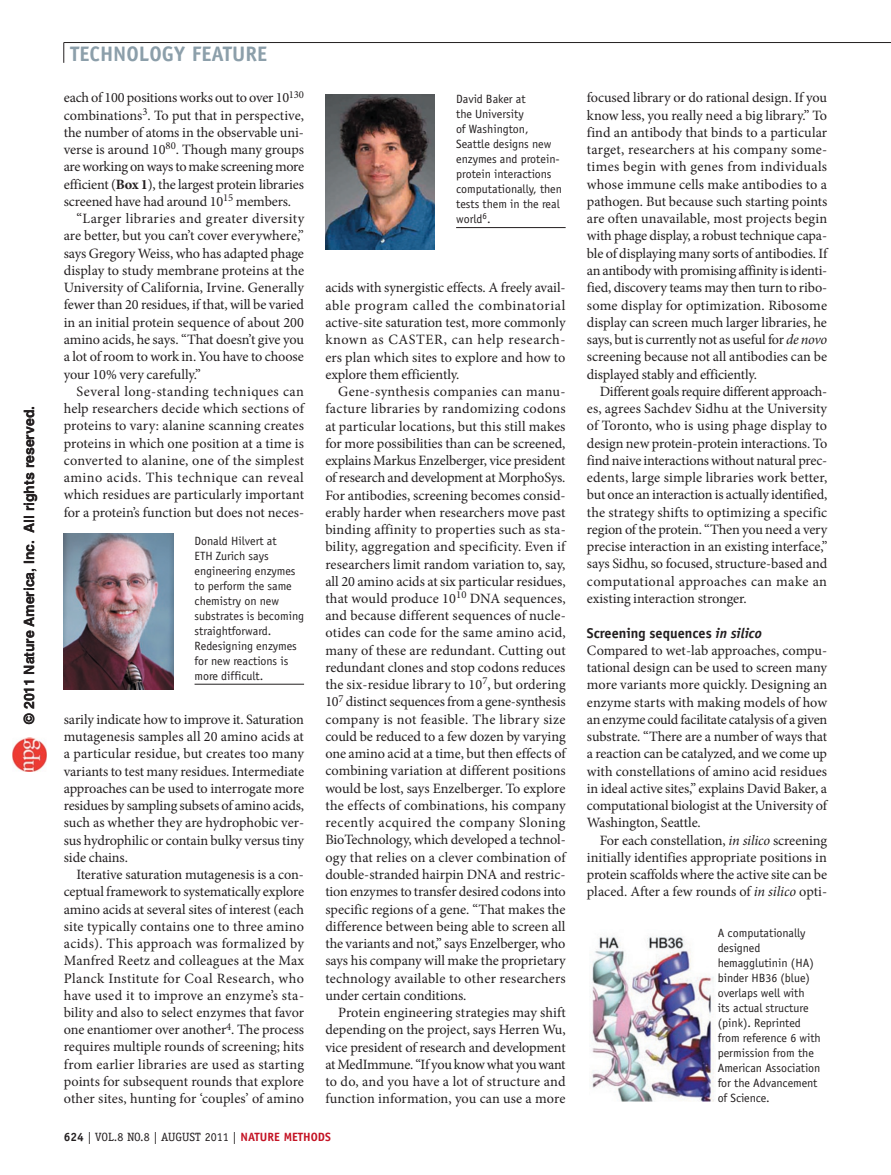
<style>
.page{position:relative;width:891px;height:1175px;background:#fff}
.page>*{position:absolute;margin:0;border:0;box-sizing:border-box;transform-origin:0 0}
.t1{font:700 21px "Officina Sans Std";color:#8c9faa}
.t2{font:14.25px/17.2px "Minion Pro";color:#231f20;text-align:justify}
.t3{font:14.25px "Minion Pro";letter-spacing:-.02em;color:#231f20}
.t4{font:14.25px "Minion Pro";letter-spacing:-.025em;color:#231f20}
.t5{font:14.25px "Minion Pro";letter-spacing:.025em;color:#231f20}
.t6{font:14.25px "Minion Pro";letter-spacing:.03em;color:#231f20}
.t7{font:14.25px "Minion Pro";letter-spacing:.035em;color:#231f20}
.t8{font:700 14.25px "Officina Sans Std";color:#231f20}
.t9{font:700 14.1px "Helvetica LT Std";color:#231f20}
.t10{font:12px/15px "Officina Sans Std";color:#231f20}
.t11{font:12px "Officina Serif Std";color:#231f20}
.s1{font-style:inherit}
.s2{font-weight:700}
.s3{font-family:"Officina Sans Std";font-weight:700}
.s4{font-family:"Officina Sans Std";font-weight:700;color:#c41324}
.s5{font-style:italic}
</style>
<div class="page">
<svg style="left:64px;top:43px;width:1px;height:20px"></svg>
<hr style="left:64px;top:42px;width:827px;height:1px;background:#231f20">
<img style="left:64px;top:534px;width:109px;height:155px">
<hr style="left:195px;top:684px;width:109px;height:1px;background:#231f20">
<img style="left:325px;top:94px;width:110px;height:155px">
<hr style="left:456px;top:227px;width:110px;height:1px;background:#231f20">
<img style="left:591px;top:936px;width:123px;height:165px">
<img style="left:12px;top:738px;width:34px;height:34px">
<p class="t9" style="left:21px;top:723px;width:319px;rotate:-90deg">© 201<span class="s1">1</span> Nature America, Inc. All rights reserved.</p>
<h1 class="t1" style="left:70px;top:41px;width:199px">TECHNOLOGY FEATURE</h1>
<p class="t3" style="left:64px;top:88px;width:242px">each of 100 positions works out to over 10<sup>130</sup></p>
<p class="t2" style="left:64px;top:106px;width:242px">combinations<sup>3</sup>. To put that in perspective,</p>
<p class="t2" style="left:64px;top:124px;width:242px">the number of atoms in the observable uni-</p>
<p class="t2" style="left:64px;top:141px;width:242px">verse is around 10<sup>80</sup>. Though many groups</p>
<p class="t4" style="left:64px;top:157px;width:242px">are working on ways to make screening more</p>
<p class="t2" style="left:64px;top:175px;width:242px">efficient (<span class="s2">Box 1</span>), the largest protein libraries</p>
<p class="t2" style="left:64px;top:193px;width:229px">screened have had around 10<sup>15</sup> members.</p>
<p class="t5" style="left:77px;top:209px;width:229px">“Larger libraries and greater diversity</p>
<p class="t2" style="left:64px;top:227px;width:242px">are better, but you can’t cover everywhere,”</p>
<p class="t2" style="left:64px;top:244px;width:242px">says Gregory Weiss, who has adapted phage</p>
<p class="t2" style="left:64px;top:262px;width:242px">display to study membrane proteins at the</p>
<p class="t2" style="left:64px;top:279px;width:242px">University of California, Irvine. Generally</p>
<p class="t2" style="left:64px;top:296px;width:242px">fewer than 20 residues, if that, will be varied</p>
<p class="t2" style="left:64px;top:313px;width:242px">in an initial protein sequence of about 200</p>
<p class="t2" style="left:64px;top:331px;width:242px">amino acids, he says. “That doesn’t give you</p>
<p class="t2" style="left:64px;top:348px;width:242px">a lot of room to work in. You have to choose</p>
<p class="t2" style="left:64px;top:365px;width:139px">your 10% very carefully.”</p>
<p class="t6" style="left:77px;top:382px;width:229px">Several long-standing techniques can</p>
<p class="t2" style="left:64px;top:400px;width:242px">help researchers decide which sections of</p>
<p class="t2" style="left:64px;top:417px;width:242px">proteins to vary: alanine scanning creates</p>
<p class="t2" style="left:64px;top:434px;width:242px">proteins in which one position at a time is</p>
<p class="t2" style="left:64px;top:452px;width:242px">converted to alanine, one of the simplest</p>
<p class="t7" style="left:64px;top:468px;width:242px">amino acids. This technique can reveal</p>
<p class="t2" style="left:64px;top:486px;width:242px">which residues are particularly important</p>
<p class="t2" style="left:64px;top:503px;width:242px">for a protein’s function but does not neces-</p>
<p class="t10" style="left:195px;top:533px;width:111px">Donald Hilvert at<br>ETH Zurich says engineering enzymes to perform the same chemistry on new substrates is becoming straightforward.<br>Redesigning enzymes for new reactions is more difficult.</p>
<p class="t2" style="left:64px;top:710px;width:242px">sarily indicate how to improve it. Saturation mutagenesis samples all 20 amino acids at a particular residue, but creates too many variants to test many residues. Intermediate approaches can be used to interrogate more residues by sampling subsets of amino acids, such as whether they are hydrophobic ver&shy;sus hydrophilic or contain bulky versus tiny side chains.</p>
<p class="t2" style="left:64px;top:866px;width:242px;text-indent:13px">Iterative saturation mutagenesis is a con&shy;ceptual framework to systematically explore amino acids at several sites of interest (each site typically contains one to three amino acids). This approach was formalized by Manfred Reetz and colleagues at the Max Planck Institute for Coal Research, who have used it to improve an enzyme’s sta&shy;bility and also to select enzymes that favor one enantiomer over another<sup>4</sup>. The process requires multiple rounds of screening; hits from earlier libraries are used as starting points for subsequent rounds that explore other sites, hunting for ‘couples’ of amino</p>
<p class="t10" style="left:456px;top:92px;width:107px">David Baker at<br>the University<br>of Washington,<br>Seattle designs new enzymes and protein&shy;protein interactions computationally, then tests them in the real world<sup>6</sup>.</p>
<p class="t2" style="left:325px;top:279px;width:242px">acids with synergistic effects. A freely avail&shy;able program called the combinatorial active-site saturation test, more commonly known as CASTER, can help research&shy;ers plan which sites to explore and how to explore them efficiently.</p>
<p class="t2" style="left:325px;top:383px;width:242px;text-indent:13px">Gene-synthesis companies can manu&shy;facture libraries by randomizing codons at particular locations, but this still makes for more possibilities than can be screened, explains Markus Enzelberger, vice president of research and development at MorphoSys.<br>For antibodies, screening becomes consid&shy;erably harder when researchers move past binding affinity to properties such as sta&shy;bility, aggregation and specificity. Even if researchers limit random variation to, say, all 20 amino acids at six particular residues, that would produce 10<sup>10</sup> DNA sequences, and because different sequences of nucle&shy;otides can code for the same amino acid, many of these are redundant. Cutting out redundant clones and stop codons reduces the six-residue library to 10<sup>7</sup>, but ordering 10<sup>7</sup> distinct sequences from a gene-synthesis company is not feasible. The library size could be reduced to a few dozen by varying one amino acid at a time, but then effects of combining variation at different positions would be lost, says Enzelberger. To explore the effects of combinations, his company recently acquired the company Sloning BioTechnology, which developed a technol&shy;ogy that relies on a clever combination of double-stranded hairpin DNA and restric&shy;tion enzymes to transfer desired codons into specific regions of a gene. “That makes the difference between being able to screen all the variants and not,” says Enzelberger, who says his company will make the proprietary technology available to other researchers under certain conditions.</p>
<p class="t2" style="left:325px;top:1004px;width:242px;text-indent:13px">Protein engineering strategies may shift depending on the project, says Herren Wu, vice president of research and development at MedImmune. “If you know what you want to do, and you have a lot of structure and function information, you can use a more</p>
<p class="t11" style="left:64px;top:1130px;width:269px"><span class="s3">624</span> | VOL.8 NO.8 | AUGUST 2011 | <span class="s4">NATURE METHODS</span></p>
<p class="t2" style="left:587px;top:89px;width:242px">focused library or do rational design. If you know less, you really need a big library.” To find an antibody that binds to a particular target, researchers at his company some&shy;times begin with genes from individuals whose immune cells make antibodies to a pathogen. But because such starting points are often unavailable, most projects begin with phage display, a robust technique capa&shy;ble of displaying many sorts of antibodies. If an antibody with promising affinity is identi&shy;fied, discovery teams may then turn to ribo&shy;some display for optimization. Ribosome display can screen much larger libraries, he says, but is currently not as useful for <span class="s5">de novo </span>screening because not all antibodies can be displayed stably and efficiently.</p>
<p class="t2" style="left:587px;top:383px;width:242px;text-indent:13px">Different goals require different approach&shy;es, agrees Sachdev Sidhu at the University of Toronto, who is using phage display to design new protein-protein interactions. To find naive interactions without natural prec&shy;edents, large simple libraries work better, but once an interaction is actually identified, the strategy shifts to optimizing a specific region of the protein. “Then you need a very precise interaction in an existing interface,” says Sidhu, so focused, structure-based and computational approaches can make an existing interaction stronger.</p>
<p class="t8" style="left:587px;top:623px;width:177px">SCREENING SEQUENCES <span class="s5">in silico</span></p>
<p class="t2" style="left:587px;top:641px;width:242px">Compared to wet-lab approaches, compu&shy;tational design can be used to screen many more variants more quickly. Designing an enzyme starts with making models of how an enzyme could facilitate catalysis of a given substrate. “There are a number of ways that a reaction can be catalyzed, and we come up with constellations of amino acid residues in ideal active sites,” explains David Baker, a computational biologist at the University of Washington, Seattle.</p>
<p class="t2" style="left:587px;top:831px;width:242px;text-indent:13px">For each constellation, <span class="s5">in silico</span> screening initially identifies appropriate positions in protein scaffolds where the active site can be placed. After a few rounds of <span class="s5">in silico</span> opti-</p>
<p class="t10" style="left:718px;top:925px;width:105px">A computationally designed hemagglutinin (HA) binder HB36 (blue) overlaps well with<br>its actual structure (pink). Reprinted from reference 6 with permission from the<br>American Association for the Advancement of Science.</p>
</div>
